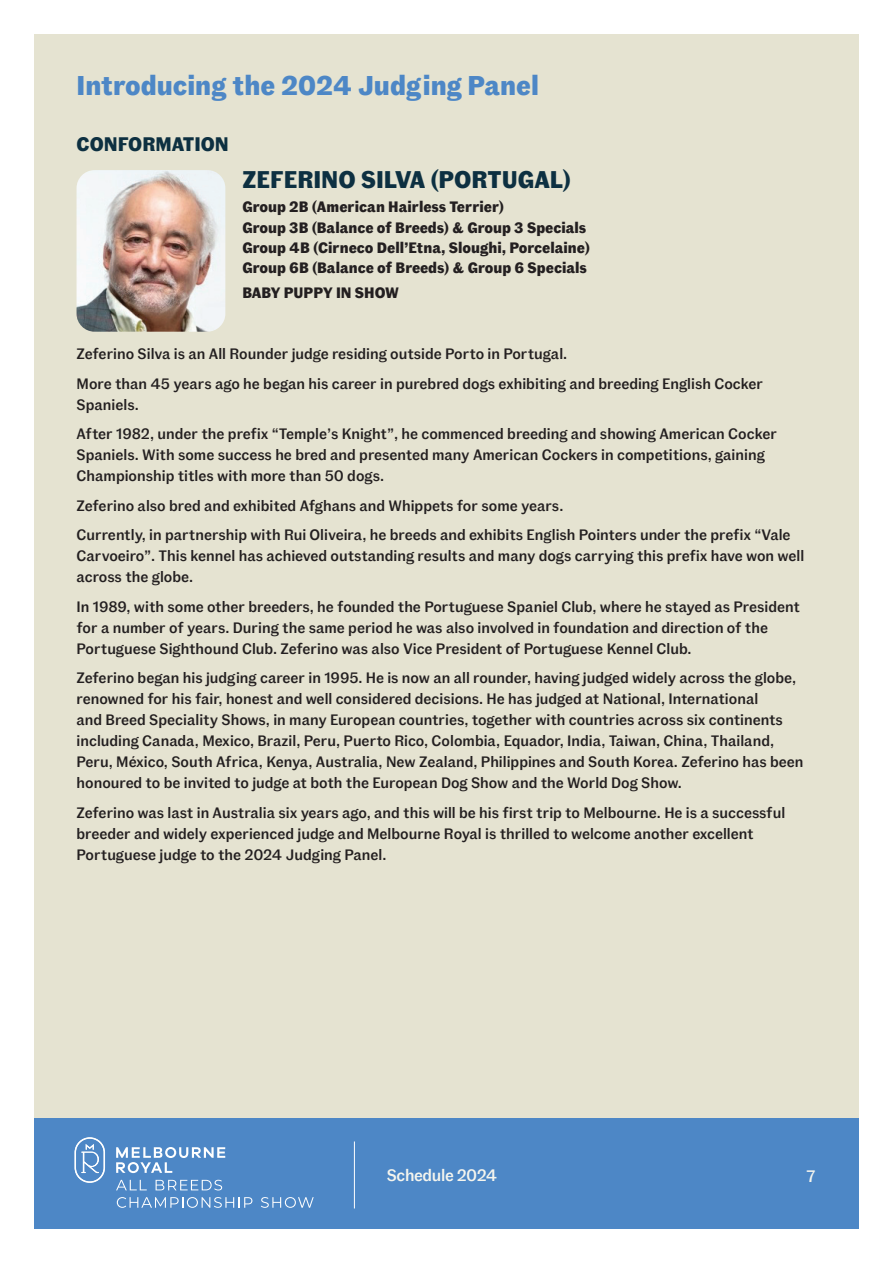
<style>
.page{position:relative;width:893px;height:1263px;background:#fff}
.page>*{position:absolute;margin:0;border:0;box-sizing:border-box;transform-origin:0 0}
.t1{font:700 27px "Fann Grotesque Pro";color:#4d87c6}
.t2{font:700 24px "Fann Grotesque Pro";color:#0d3041}
.t3{font:700 19.5px "Fann Grotesque Pro";color:#0d3041}
.t4{font:500 16.5px "Fann Grotesque Pro";letter-spacing:-.02em;color:#f5f5ee}
.t5{font:500 15px/21px "Fann Grotesque Pro";color:#231f20}
.t6{font:700 15px/20.2px "Fann Grotesque Pro";color:#231f20}
</style>
<div class="page">
<div style="left:34px;top:34px;width:825px;height:1084px;background:#e5e3d1"></div>
<div style="left:34px;top:1118px;width:825px;height:111px;background:#4d87c6"></div>
<hr style="left:354px;top:1141px;width:1px;height:67px;background:#fff">
<svg style="left:75px;top:1137px;width:30px;height:46px"></svg>
<svg style="left:116px;top:1147px;width:109px;height:26px"></svg>
<svg style="left:116px;top:1180px;width:31px;height:10px"></svg>
<svg style="left:156px;top:1180px;width:66px;height:10px"></svg>
<svg style="left:117px;top:1197px;width:135px;height:11px"></svg>
<svg style="left:261px;top:1197px;width:53px;height:11px"></svg>
<img style="left:77px;top:170px;width:148px;height:162px">
<h1 class="t1" style="left:77px;top:70px;width:464px">Introducing the 2024 Judging Panel</h1>
<h3 class="t3" style="left:77px;top:132px;width:154px">CONFORMATION</h3>
<h2 class="t2" style="left:242px;top:165px;width:330px">ZEFERINO SILVA (PORTUGAL)</h2>
<p class="t6" style="left:242px;top:198px;width:349px">Group 2B (American Hairless Terrier)<br>Group 3B (Balance of Breeds) &amp; Group 3 Specials Group 4B (Cirneco Dell’Etna, Sloughi, Porcelaine)<br>Group 6B (Balance of Breeds) &amp; Group 6 Specials</p>
<p class="t6" style="left:242px;top:283px;width:158px">BABY PUPPY IN SHOW</p>
<p class="t5" style="left:77px;top:339px;width:688px;line-height:29.5px">Zeferino Silva is an All Rounder judge residing outside Porto in Portugal.<br>More than 45 years ago he began his career in purebred dogs exhibiting and breeding English Cocker</p>
<p class="t5" style="left:77px;top:390px;width:702px;line-height:29.5px">Spaniels.<br>After 1982, under the prefix “Temple’s Knight”, he commenced breeding and showing American Cocker</p>
<p class="t5" style="left:77px;top:445px;width:690px">Spaniels. With some success he bred and presented many American Cockers in competitions, gaining<br>Championship titles with more than 50 dogs.</p>
<p class="t5" style="left:77px;top:491px;width:716px;line-height:29.5px">Zeferino also bred and exhibited Afghans and Whippets for some years.<br>Currently, in partnership with Rui Oliveira, he breeds and exhibits English Pointers under the prefix “Vale</p>
<p class="t5" style="left:77px;top:546px;width:729px">Carvoeiro”. This kennel has achieved outstanding results and many dogs carrying this prefix have won well across the globe.</p>
<p class="t5" style="left:77px;top:596px;width:725px">In 1989, with some other breeders, he founded the Portuguese Spaniel Club, where he stayed as President for a number of years. During the same period he was also involved in foundation and direction of the<br>Portuguese Sighthound Club. Zeferino was also Vice President of Portuguese Kennel Club.</p>
<p class="t5" style="left:77px;top:668px;width:729px">Zeferino began his judging career in 1995. He is now an all rounder, having judged widely across the globe, renowned for his fair, honest and well considered decisions. He has judged at National, International<br>and Breed Speciality Shows, in many European countries, together with countries across six continents including Canada, Mexico, Brazil, Peru, Puerto Rico, Colombia, Equador, India, Taiwan, China, Thailand, Peru, México, South Africa, Kenya, Australia, New Zealand, Philippines and South Korea. Zeferino has been honoured to be invited to judge at both the European Dog Show and the World Dog Show.</p>
<p class="t5" style="left:77px;top:802px;width:710px">Zeferino was last in Australia six years ago, and this will be his first trip to Melbourne. He is a successful breeder and widely experienced judge and Melbourne Royal is thrilled to welcome another excellent<br>Portuguese judge to the 2024 Judging Panel.</p>
<p class="t4" style="left:387px;top:1165px;width:112px">Schedule 2024</p>
<p class="t4" style="left:806px;top:1166px;width:11px">7</p>
</div>
